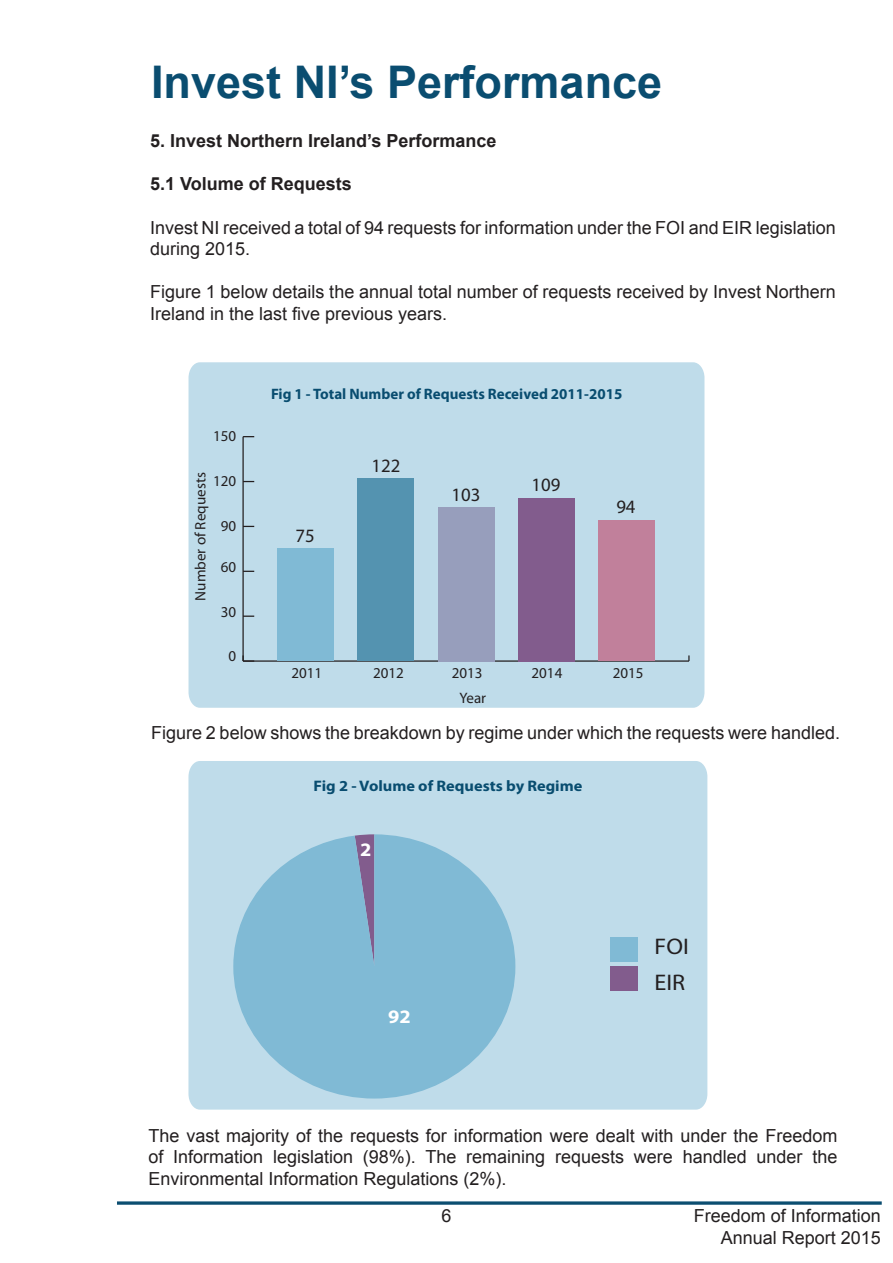
<style>
.page{position:relative;width:893px;height:1263px;background:#fff}
.page>*{position:absolute;margin:0;border:0;box-sizing:border-box;transform-origin:0 0}
.t1{font:700 45px "Arial";color:#0a4d70}
.t2{font:22.65px "Myriad Pro";color:#231f20;scale:1.07 1}
.t3{font:700 19.05px "Myriad Pro";color:#fff;scale:1.07 1}
.t4{font:18.9px "Myriad Pro";color:#231f20}
.Default{font:18px/21.6px "Arial";color:#231f20}
.CM27{font:700 18px "Arial";color:#231f20}
.CM26{font:700 18px "Arial";color:#231f20}
.t5{font:700 15.3px "Myriad Pro";color:#094d70;scale:1.07 1}
.t6{font:700 15.15px "Myriad Pro";color:#094d70}
.t7{font:15.15px "Myriad Pro";color:#231f20}
.t8{font:15px "Myriad Pro";color:#231f20}
</style>
<div class="page">
<svg style="left:117px;top:1201px;width:765px;height:4px;background:#356c89"></svg>
<div style="left:188px;top:362px;width:516px;height:346px;background:#bfdcea"></div>
<hr style="left:243px;top:660px;width:446px;height:2px;background:#231f20">
<svg style="left:688px;top:655px;width:2px;height:6px"></svg>
<hr style="left:242px;top:437px;width:2px;height:224px;background:#231f20">
<svg style="left:242px;top:655px;width:12px;height:7px"></svg>
<svg style="left:243px;top:615px;width:11px;height:2px"></svg>
<div style="left:598px;top:520px;width:57px;height:141px;background:#c1809b"></div>
<div style="left:518px;top:498px;width:56px;height:163px;background:#825c8d"></div>
<div style="left:438px;top:507px;width:56px;height:154px;background:#979ebc"></div>
<div style="left:358px;top:478px;width:56px;height:183px;background:#5493b0"></div>
<div style="left:277px;top:549px;width:57px;height:112px;background:#80bad5"></div>
<div style="left:188px;top:761px;width:519px;height:348px;background:#bfdcea"></div>
<svg style="left:233px;top:834px;width:282px;height:264px;background:#8dbfd8"></svg>
<div style="left:610px;top:966px;width:28px;height:25px;background:#825c8d"></div>
<div style="left:610px;top:937px;width:28px;height:24px;background:#80bad5"></div>
<p class="t1" style="left:151px;top:50px;width:513px">Invest NI’s Performance</p>
<p class="CM27" style="left:150px;top:128px;width:348px">5. Invest Northern Ireland’s Performance</p>
<p class="CM26" style="left:150px;top:171px;width:203px">5.1 Volume of Requests</p>
<p class="Default" style="left:150px;top:216px;width:687px">Invest NI received a total of 94 requests for information under the FOI and EIR legislation during 2015.</p>
<p class="Default" style="left:150px;top:281px;width:687px">Figure 1 below details the annual total number of requests received by Invest Northern<br>Ireland in the last five previous years.</p>
<p class="t7" style="left:213px;top:426px;width:25px">150</p>
<p class="t8" style="left:191px;top:601px;width:130px;rotate:-90deg">Number of Requests</p>
<p class="t7" style="left:213px;top:471px;width:25px">120</p>
<p class="t7" style="left:221px;top:516px;width:17px">90</p>
<p class="t7" style="left:221px;top:557px;width:17px">60</p>
<p class="t7" style="left:221px;top:602px;width:17px">30</p>
<p class="t7" style="left:228px;top:647px;width:9px">0</p>
<p class="t6" style="left:271px;top:384px;width:353px">Fig 1 - Total Number of Requests Received 2011-2015</p>
<p class="t4" style="left:295px;top:524px;width:21px">75</p>
<p class="t4" style="left:371px;top:454px;width:30px">122</p>
<p class="t4" style="left:451px;top:483px;width:30px">103</p>
<p class="t4" style="left:531px;top:473px;width:30px">109</p>
<p class="t4" style="left:616px;top:495px;width:21px">94</p>
<p class="t7" style="left:291px;top:663px;width:32px">2011</p>
<p class="t7" style="left:373px;top:663px;width:32px">2012</p>
<p class="t7" style="left:452px;top:663px;width:32px">2013</p>
<p class="t7" style="left:532px;top:663px;width:32px">2014</p>
<p class="t7" style="left:613px;top:663px;width:32px">2015</p>
<p class="t7" style="left:460px;top:688px;width:28px">Year</p>
<p class="Default" style="left:151px;top:722px;width:690px">Figure 2 below shows the breakdown by regime under which the requests were handled.</p>
<p class="t5" style="left:313px;top:776px;width:253px">Fig 2 - Volume of Requests by Regime</p>
<p class="t3" style="left:360px;top:837px;width:12px">2</p>
<p class="t3" style="left:388px;top:1004px;width:23px">92</p>
<p class="t2" style="left:655px;top:932px;width:33px">FOI</p>
<p class="t2" style="left:655px;top:968px;width:30px">EIR</p>
<p class="Default" style="left:148px;top:1124px;width:690px;text-align:justify">The vast majority of the requests for information were dealt with under the Freedom of Information legislation (98%). The remaining requests were handled under the Environmental Information Regulations (2%).</p>
<p class="Default" style="left:441px;top:1204px;width:12px">6</p>
<p class="Default" style="left:694px;top:1205px;width:189px;text-align:right">Freedom of Information<br>Annual Report 2015</p>
</div>
